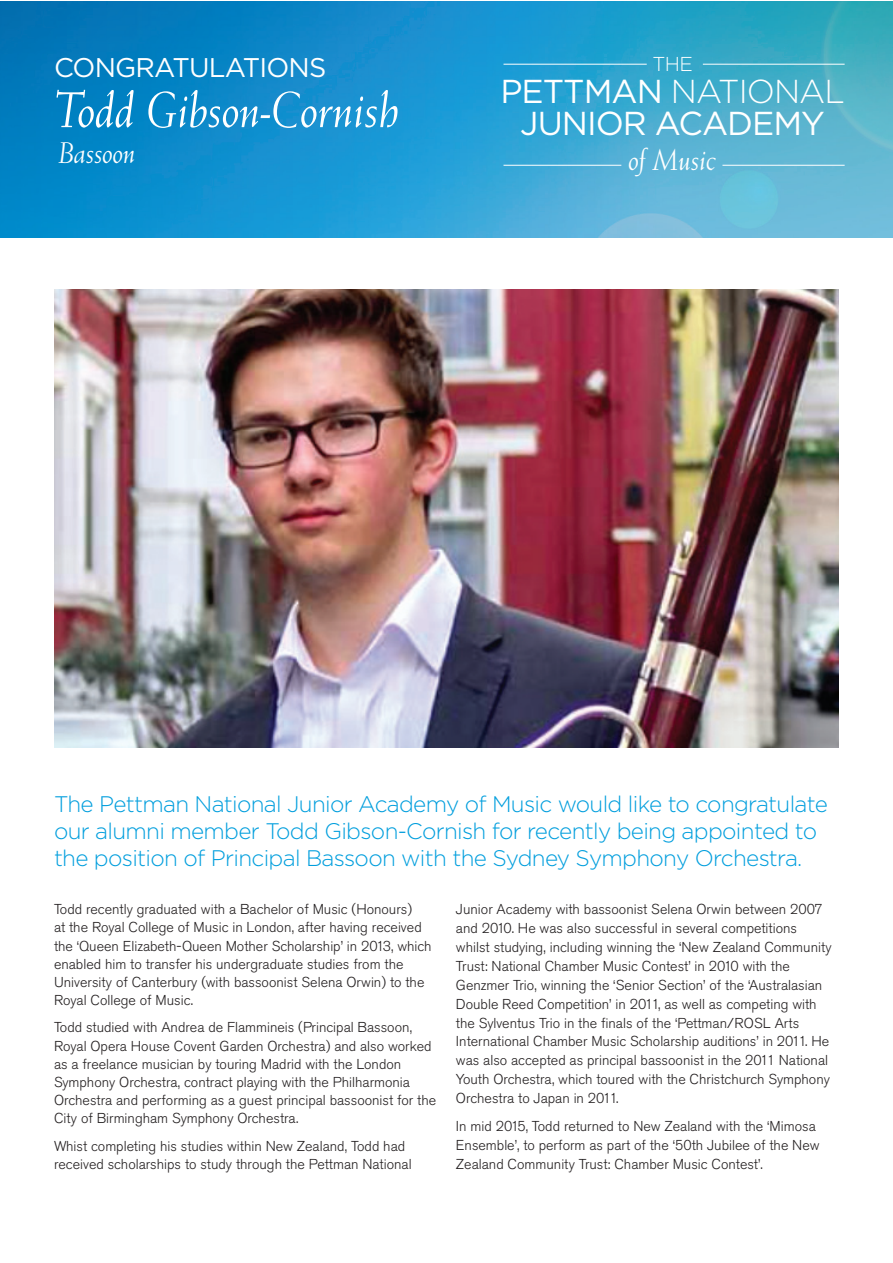
<style>
.page{position:relative;width:893px;height:1263px;background:#fff}
.page>*{position:absolute;margin:0;border:0;box-sizing:border-box;transform-origin:0 0}
.t1{font:italic 51px "Weiss BT";color:#fff}
.t2{font:33.15px/32.2px "Gotham";letter-spacing:-.03em;color:#fff;text-align:center}
.t3{font:italic 30.3px "Weiss BT";color:#fff}
.t4{font:italic 30px "Weiss BT";color:#fff}
.t5{font:27px "Gotham";letter-spacing:-.03em;color:#fff}
.t6{font:300 22.5px/27px "Gotham";letter-spacing:-.03em;color:#009edd}
.t7{font:300 20.1px "Gotham";color:#fff}
.t8{font:300 14.25px/18.9px "Akzidenz Grotesk BQ";color:#231f20}
.s1{font-weight:300}
</style>
<div class="page">
<img style="left:0;top:1px;width:892px;height:236px">
<hr style="left:722px;top:165px;width:123px;height:1px;background:#fff">
<hr style="left:703px;top:64px;width:142px;height:1px;background:#fff">
<hr style="left:503px;top:165px;width:118px;height:1px;background:#fff">
<hr style="left:503px;top:64px;width:144px;height:1px;background:#fff">
<img style="left:54px;top:289px;width:785px;height:458px">
<h3 class="t5" style="left:54px;top:52px;width:274px">CONGRATULATIONS</h3>
<h1 class="t1" style="left:54px;top:78px;width:348px">Todd Gibson-Cornish</h1>
<h3 class="t4" style="left:59px;top:134px;width:78px">Bassoon</h3>
<h3 class="t7" style="left:652px;top:53px;width:42px">THE</h3>
<h2 class="t2" style="left:500px;top:75px;width:346px">PETTMAN <span class="s1">NATIONAL<br></span>JUNIOR ACADEMY</h2>
<h3 class="t3" style="left:629px;top:141px;width:89px">of Music</h3>
<h3 class="t6" style="left:54px;top:790px;width:775px">The Pettman National Junior Academy of Music would like to congratulate our alumni member Todd Gibson-Cornish for recently being appointed to the position of Principal Bassoon with the Sydney Symphony Orchestra.</h3>
<p class="t8" style="left:54px;top:900px;width:379px;line-height:18.1px">Todd recently graduated with a Bachelor of Music (Honours)<br>at the Royal College of Music in London, after having received the ‘Queen Elizabeth-Queen Mother Scholarship’ in 2013, which enabled him to transfer his undergraduate studies from the University of Canterbury (with bassoonist Selena Orwin) to the Royal College of Music.</p>
<p class="t8" style="left:54px;top:1019px;width:384px;line-height:18.1px">Todd studied with Andrea de Flammineis (Principal Bassoon, Royal Opera House Covent Garden Orchestra) and also worked as a freelance musician by touring Madrid with the London Symphony Orchestra, contract playing with the Philharmonia Orchestra and performing as a guest principal bassoonist for the City of Birmingham Symphony Orchestra.</p>
<p class="t8" style="left:54px;top:1137px;width:359px;line-height:18.1px">Whist completing his studies within New Zealand, Todd had received scholarships to study through the Pettman National</p>
<p class="t8" style="left:456px;top:900px;width:377px">Junior Academy with bassoonist Selena Orwin between 2007 and 2010. He was also successful in several competitions whilst studying, including winning the ‘New Zealand Community Trust: National Chamber Music Contest’ in 2010 with the Genzmer Trio, winning the ‘Senior Section’ of the ‘Australasian Double Reed Competition’ in 2011, as well as competing with the Sylventus Trio in the finals of the ‘Pettman/ROSL Arts International Chamber Music Scholarship auditions’ in 2011. He was also accepted as principal bassoonist in the 2011 National Youth Orchestra, which toured with the Christchurch Symphony Orchestra to Japan in 2011.</p>
<p class="t8" style="left:456px;top:1117px;width:365px">In mid 2015, Todd returned to New Zealand with the ‘Mimosa<br>Ensemble’, to perform as part of the ‘50th Jubilee of the New<br>Zealand Community Trust: Chamber Music Contest’.</p>
</div>
